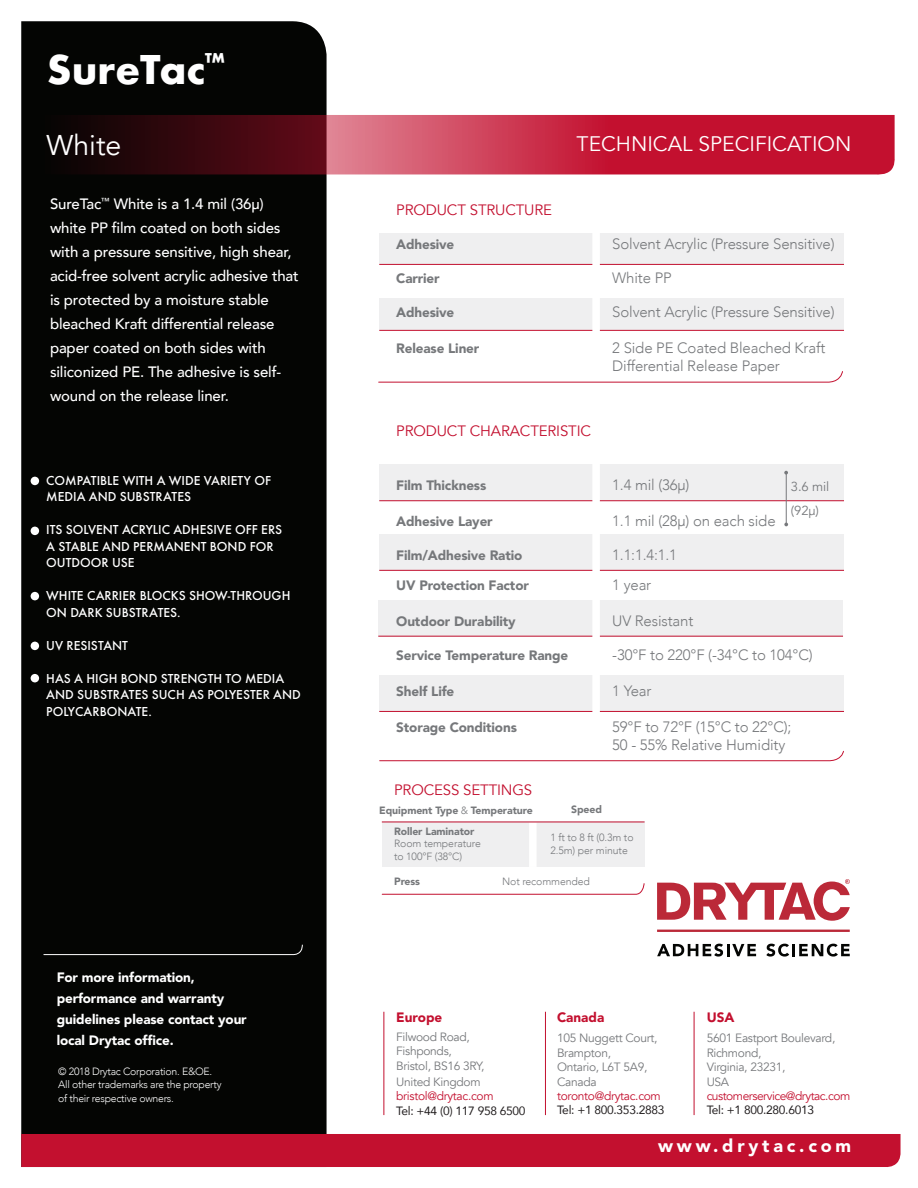
<style>
.page{position:relative;width:918px;height:1188px;background:#fff}
.page>*{position:absolute;margin:0;border:0;box-sizing:border-box;transform-origin:0 0}
.t1{font:700 43.5px "Futura EF";color:#fff}
.t2{font:28.5px "Avenir";color:#fff}
.t3{font:21px "Avenir";color:#fff}
.t4{font:900 18px "Avenir";letter-spacing:.21em;color:#fff}
.t5{font:500 15px/24px "Avenir";letter-spacing:-.01em;color:#fff}
.t6{font:300 15px/18px "Avenir";letter-spacing:-.01em;color:#76787b}
.t7{font:15px "Avenir";letter-spacing:-.01em;color:#c3102f}
.t8{font:500 13.5px/16.5px "Futura EF";color:#fff}
.t9{font:900 13.5px "Avenir";letter-spacing:-.01em;color:#76787b}
.t10{font:900 13.5px/21px "Avenir";letter-spacing:-.01em;color:#fff}
.t11{font:900 13.5px "Avenir";color:#c3102f}
.t12{font:13.05px/24px "Avenir";letter-spacing:-.01em;color:#76787b}
.t13{font:12px "Avenir";letter-spacing:-.025em;color:#76787b}
.t14{font:12px "Avenir";letter-spacing:-.025em;color:#c3102f}
.t15{font:12px "Avenir";letter-spacing:-.025em;color:#231f20}
.t16{font:300 10.5px/12.6px "Avenir";letter-spacing:-.01em;color:#76787b}
.t17{font:300 10.5px/13.5px "Avenir";letter-spacing:-.025em;color:#fff}
.t18{font:900 10.5px "Avenir";letter-spacing:-.01em;color:#76787b}
.s1{font-weight:900}
.s2{font-weight:300}
</style>
<div class="page">
<div style="left:379px;top:676px;width:465px;height:36px;background:#efeff0"></div>
<hr style="left:379px;top:711px;width:465px;height:1px;background:#c3102f">
<div style="left:378px;top:600px;width:465px;height:36px;background:#efeff0"></div>
<hr style="left:378px;top:636px;width:465px;height:1px;background:#c3102f">
<svg style="left:379px;top:751px;width:465px;height:10px"></svg>
<div style="left:379px;top:299px;width:465px;height:31px;background:#efeff0"></div>
<hr style="left:379px;top:330px;width:465px;height:1px;background:#c3102f">
<div style="left:21px;top:21px;width:306px;height:1113px;background:#040503"></div>
<div style="left:21px;top:1134px;width:880px;height:33px;background:#c3102f"></div>
<svg style="left:44px;top:115px;width:851px;height:60px;background:#982236"></svg>
<svg style="left:43px;top:944px;width:261px;height:11px;background:#191a18"></svg>
<hr style="left:384px;top:1012px;width:1px;height:103px;background:#c3102f">
<hr style="left:545px;top:1012px;width:1px;height:103px;background:#c3102f">
<hr style="left:694px;top:1012px;width:1px;height:103px;background:#c3102f">
<svg style="left:657px;top:879px;width:193px;height:42px"></svg>
<svg style="left:657px;top:944px;width:99px;height:13px"></svg>
<svg style="left:766px;top:944px;width:84px;height:13px"></svg>
<hr style="left:657px;top:930px;width:193px;height:2px;background:#bb2938">
<div style="left:379px;top:233px;width:465px;height:31px;background:#efeff0"></div>
<hr style="left:379px;top:264px;width:465px;height:1px;background:#c3102f">
<div style="left:379px;top:535px;width:465px;height:36px;background:#efeff0"></div>
<div style="left:379px;top:464px;width:465px;height:37px;background:#efeff0"></div>
<hr style="left:379px;top:500px;width:465px;height:1px;background:#c3102f">
<hr style="left:379px;top:570px;width:465px;height:1px;background:#c3102f">
<div style="left:592px;top:227px;width:8px;height:136px;background:#fff"></div>
<svg style="left:378px;top:371px;width:465px;height:12px"></svg>
<div style="left:592px;top:412px;width:8px;height:339px;background:#fff"></div>
<div style="left:382px;top:822px;width:263px;height:45px;background:#efeff0"></div>
<svg style="left:381px;top:883px;width:264px;height:12px"></svg>
<div style="left:529px;top:822px;width:8px;height:45px;background:#fff"></div>
<hr style="left:382px;top:822px;width:263px;height:1px;background:#c3102f">
<div style="left:31px;top:477px;width:8px;height:8px;background:#fff;border-radius:50%"></div>
<div style="left:31px;top:527px;width:8px;height:8px;background:#fff;border-radius:50%"></div>
<hr style="left:786px;top:471px;width:1px;height:53px;background:#76787b">
<div style="left:31px;top:592px;width:8px;height:8px;background:#fff;border-radius:50%"></div>
<div style="left:31px;top:674px;width:8px;height:8px;background:#fff;border-radius:50%"></div>
<div style="left:31px;top:642px;width:8px;height:8px;background:#fff;border-radius:50%"></div>
<p class="t1" style="left:47px;top:44px;width:180px">SureTac<sup>™</sup></p>
<p class="t2" style="left:47px;top:128px;width:76px">White</p>
<p class="t3" style="left:577px;top:131px;width:276px">TECHNICAL SPECIFICATION</p>
<p class="t5" style="left:50px;top:191px;width:250px">SureTac<sup>™</sup> White is a 1.4 mil (36μ) white PP film coated on both sides with a pressure sensitive, high shear, acid-free solvent acrylic adhesive that is protected by a moisture stable bleached Kraft differential release paper coated on both sides with siliconized PE. The adhesive is self&shy;wound on the release liner.</p>
<p class="t7" style="left:396px;top:201px;width:157px">PRODUCT STRUCTURE</p>
<p class="t9" style="left:396px;top:233px;width:60px">Adhesive</p>
<p class="t6" style="left:612px;top:235px;width:224px">Solvent Acrylic (Pressure Sensitive)</p>
<p class="t9" style="left:396px;top:267px;width:45px">Carrier</p>
<p class="t6" style="left:612px;top:269px;width:61px">White PP</p>
<p class="t9" style="left:396px;top:301px;width:60px">Adhesive</p>
<p class="t6" style="left:612px;top:303px;width:224px">Solvent Acrylic (Pressure Sensitive)</p>
<p class="t9" style="left:396px;top:337px;width:85px">Release Liner</p>
<p class="t6" style="left:612px;top:339px;width:215px">2 Side PE Coated Bleached Kraft<br>Differential Release Paper</p>
<p class="t8" style="left:46px;top:472px;width:226px">COMPATIBLE WITH A WIDE VARIETY OF<br>MEDIA AND SUBSTRATES</p>
<p class="t8" style="left:46px;top:521px;width:237px">ITS SOLVENT ACRYLIC ADHESIVE OFF ERS<br>A STABLE AND PERMANENT BOND FOR<br>OUTDOOR USE</p>
<p class="t8" style="left:46px;top:587px;width:246px">WHITE CARRIER BLOCKS SHOW-THROUGH<br>ON DARK SUBSTRATES.</p>
<p class="t8" style="left:46px;top:637px;width:83px">UV RESISTANT</p>
<p class="t8" style="left:46px;top:670px;width:256px">HAS A HIGH BOND STRENGTH TO MEDIA<br>AND SUBSTRATES SUCH AS POLYESTER AND<br>POLYCARBONATE.</p>
<p class="t10" style="left:57px;top:967px;width:192px">For more information, performance and warranty guidelines please contact your local Drytac office.</p>
<p class="t17" style="left:58px;top:1064px;width:165px">© 2018 Drytac Corporation. E&amp;OE.<br>All other trademarks are the property of their respective owners.</p>
<p class="t7" style="left:396px;top:422px;width:196px">PRODUCT CHARACTERISTIC</p>
<p class="t9" style="left:396px;top:474px;width:92px">Film Thickness</p>
<p class="t6" style="left:612px;top:476px;width:79px">1.4 mil (36μ)</p>
<p class="t9" style="left:396px;top:510px;width:98px">Adhesive Layer</p>
<p class="t6" style="left:612px;top:512px;width:165px">1.1 mil (28μ) on each side</p>
<p class="t9" style="left:396px;top:544px;width:128px">Film/Adhesive Ratio</p>
<p class="t6" style="left:612px;top:546px;width:66px">1.1:1.4:1.1</p>
<p class="t9" style="left:396px;top:574px;width:134px">UV Protection Factor</p>
<p class="t6" style="left:612px;top:576px;width:41px">1 year</p>
<p class="t9" style="left:396px;top:610px;width:121px">Outdoor Durability</p>
<p class="t6" style="left:612px;top:612px;width:83px">UV Resistant</p>
<p class="t9" style="left:396px;top:644px;width:174px">Service Temperature Range</p>
<p class="t6" style="left:612px;top:646px;width:202px">-30°F to 220°F (-34°C to 104°C)</p>
<p class="t9" style="left:396px;top:680px;width:60px">Shelf Life</p>
<p class="t6" style="left:612px;top:682px;width:41px">1 Year</p>
<p class="t9" style="left:396px;top:716px;width:122px">Storage Conditions</p>
<p class="t6" style="left:612px;top:718px;width:181px">59°F to 72°F (15°C to 22°C);</p>
<p class="t6" style="left:612px;top:736px;width:175px">50 - 55% Relative Humidity</p>
<p class="t7" style="left:394px;top:781px;width:140px">PROCESS SETTINGS</p>
<p class="t18" style="left:571px;top:801px;width:32px">Speed</p>
<p class="t16" style="left:394px;top:825px;width:88px"><span class="s1">Roller Laminator<br></span>Room temperature to 100°F (38°C)</p>
<p class="t18" style="left:394px;top:872px;width:28px">Press</p>
<p class="t16" style="left:502px;top:875px;width:89px">Not recommended</p>
<p class="t12" style="left:791px;top:474px;width:40px">3.6 mil (92μ)</p>
<p class="t18" style="left:379px;top:801px;width:155px">Equipment Type <span class="s2">&amp;</span> Temperature</p>
<p class="t16" style="left:550px;top:831px;width:85px">1 ft to 8 ft (0.3m to<br>2.5m) per minute</p>
<p class="t11" style="left:396px;top:1006px;width:47px">Europe</p>
<p class="t13" style="left:396px;top:1030px;width:75px">Filwood Road,</p>
<p class="t13" style="left:396px;top:1044px;width:57px">Fishponds,</p>
<p class="t13" style="left:396px;top:1058px;width:90px">Bristol, BS16 3RY,</p>
<p class="t13" style="left:396px;top:1075px;width:86px">United Kingdom</p>
<p class="t14" style="left:396px;top:1089px;width:99px">bristol@drytac.com</p>
<p class="t15" style="left:396px;top:1101px;width:131px">Tel: +44 (0) 117 958 6500</p>
<p class="t11" style="left:557px;top:1006px;width:49px">Canada</p>
<p class="t13" style="left:557px;top:1031px;width:102px">105 Nuggett Court,</p>
<p class="t13" style="left:557px;top:1046px;width:56px">Brampton,</p>
<p class="t13" style="left:557px;top:1060px;width:92px">Ontario, L6T 5A9,</p>
<p class="t13" style="left:557px;top:1074px;width:41px">Canada</p>
<p class="t14" style="left:557px;top:1089px;width:105px">toronto@drytac.com</p>
<p class="t15" style="left:557px;top:1101px;width:109px">Tel: +1 800.353.2883</p>
<p class="t11" style="left:707px;top:1006px;width:29px">USA</p>
<p class="t13" style="left:707px;top:1031px;width:130px">5601 Eastport Boulevard,</p>
<p class="t13" style="left:707px;top:1046px;width:56px">Richmond,</p>
<p class="t13" style="left:707px;top:1060px;width:80px">Virginia, 23231,</p>
<p class="t13" style="left:707px;top:1074px;width:24px">USA</p>
<p class="t14" style="left:707px;top:1089px;width:145px">customerservice@drytac.com</p>
<p class="t15" style="left:707px;top:1101px;width:109px">Tel: +1 800.280.6013</p>
<p class="t4" style="left:658px;top:1130px;width:195px">www.drytac.com</p>
</div>
